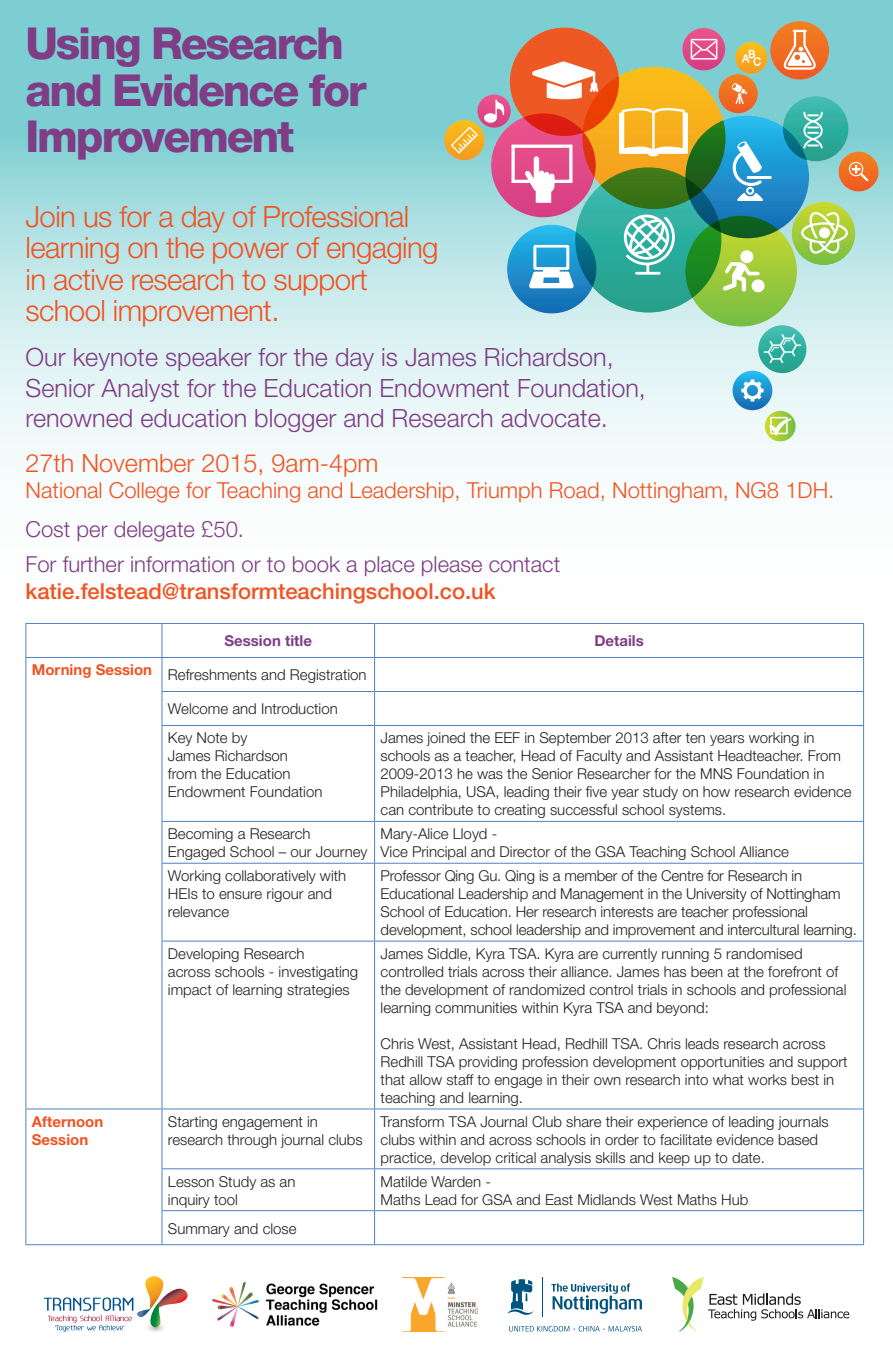
<style>
.page{position:relative;width:893px;height:1361px;background:#fff}
.page>*{position:absolute;margin:0;border:0;box-sizing:border-box;transform-origin:0 0}
.t1{font:800 44.1px/46.2px "Helvetica Neue";letter-spacing:-.05em;color:#7f3d86}
.t2{font:300 29.4px/31.5px "Helvetica Neue";letter-spacing:-.02em;color:#f15322}
.t3{font:300 25.2px/30.3px "Helvetica Neue";color:#7f3d86}
.t4{font:300 25.2px "Helvetica Neue";color:#f15322}
.t5{font:300 22.05px "Helvetica Neue";color:#f15322}
.t6{font:300 22.05px/35px "Helvetica Neue";color:#7f3d86}
.t7{font:500 22.05px "Helvetica Neue";color:#f15322}
.t8{font:300 15px/18px "Helvetica Neue";color:#231f20}
.t9{font:700 15px "Helvetica Neue";color:#7f3d86}
.t10{font:700 15px/18px "Helvetica Neue";color:#f15322}
</style>
<div class="page">
<svg style="left:0;top:0;width:893px;height:629px"></svg>
<svg style="left:491px;top:28px;width:357px;height:298px;background:#aee0e2"></svg>
<svg style="left:770px;top:21px;width:59px;height:59px"></svg>
<svg style="left:685px;top:115px;width:124px;height:123px;background:#1e8fcd"></svg>
<svg style="left:685px;top:216px;width:112px;height:110px;background:#93c53c"></svg>
<div style="left:792px;top:202px;width:63px;height:63px;background:linear-gradient(to bottom,#ccd931,#77be46);border-radius:32px"></div>
<svg style="left:783px;top:96px;width:65px;height:65px;background:#2ca89d"></svg>
<svg style="left:732px;top:371px;width:40px;height:39px"></svg>
<svg style="left:444px;top:120px;width:41px;height:40px"></svg>
<svg style="left:837px;top:150px;width:43px;height:43px;background:#d19769"></svg>
<svg style="left:801px;top:211px;width:47px;height:43px"></svg>
<div style="left:819px;top:227px;width:11px;height:11px;background:#fff;border-radius:50%"></div>
<svg style="left:803px;top:112px;width:20px;height:37px"></svg>
<hr style="left:747px;top:176px;width:25px;height:3px;background:#fff;border-radius:2px">
<svg style="left:763px;top:409px;width:34px;height:34px"></svg>
<svg style="left:783px;top:30px;width:33px;height:40px"></svg>
<svg style="left:741px;top:323px;width:67px;height:78px;background:#95d4d5"></svg>
<svg style="left:451px;top:26px;width:318px;height:286px;background:#98a68e"></svg>
<hr style="left:26px;top:623px;width:136px;height:1px;background:#4f82c3">
<hr style="left:26px;top:624px;width:1px;height:33px;background:#4f82c3">
<hr style="left:162px;top:623px;width:213px;height:1px;background:#4f82c3">
<hr style="left:162px;top:624px;width:1px;height:33px;background:#4f82c3">
<hr style="left:375px;top:623px;width:489px;height:1px;background:#4f82c3">
<hr style="left:374px;top:624px;width:1px;height:33px;background:#4f82c3">
<hr style="left:863px;top:624px;width:1px;height:33px;background:#4f82c3">
<hr style="left:26px;top:657px;width:136px;height:1px;background:#4f82c3">
<hr style="left:26px;top:658px;width:1px;height:33px;background:#4f82c3">
<hr style="left:162px;top:657px;width:213px;height:1px;background:#4f82c3">
<hr style="left:162px;top:658px;width:1px;height:33px;background:#4f82c3">
<hr style="left:375px;top:657px;width:489px;height:1px;background:#4f82c3">
<hr style="left:374px;top:658px;width:1px;height:33px;background:#4f82c3">
<hr style="left:863px;top:658px;width:1px;height:33px;background:#4f82c3">
<hr style="left:26px;top:691px;width:1px;height:34px;background:#4f82c3">
<hr style="left:162px;top:691px;width:213px;height:1px;background:#4f82c3">
<hr style="left:162px;top:692px;width:1px;height:33px;background:#4f82c3">
<hr style="left:375px;top:691px;width:489px;height:1px;background:#4f82c3">
<hr style="left:374px;top:692px;width:1px;height:33px;background:#4f82c3">
<hr style="left:863px;top:692px;width:1px;height:33px;background:#4f82c3">
<hr style="left:26px;top:725px;width:1px;height:96px;background:#4f82c3">
<hr style="left:162px;top:725px;width:213px;height:1px;background:#4f82c3">
<hr style="left:162px;top:726px;width:1px;height:95px;background:#4f82c3">
<hr style="left:375px;top:725px;width:489px;height:1px;background:#4f82c3">
<hr style="left:374px;top:726px;width:1px;height:95px;background:#4f82c3">
<hr style="left:863px;top:726px;width:1px;height:95px;background:#4f82c3">
<hr style="left:26px;top:821px;width:1px;height:42px;background:#4f82c3">
<hr style="left:162px;top:821px;width:213px;height:1px;background:#4f82c3">
<hr style="left:162px;top:822px;width:1px;height:41px;background:#4f82c3">
<hr style="left:375px;top:821px;width:489px;height:1px;background:#4f82c3">
<hr style="left:374px;top:822px;width:1px;height:41px;background:#4f82c3">
<hr style="left:863px;top:822px;width:1px;height:41px;background:#4f82c3">
<hr style="left:26px;top:863px;width:1px;height:78px;background:#4f82c3">
<hr style="left:162px;top:863px;width:213px;height:1px;background:#4f82c3">
<hr style="left:162px;top:863px;width:1px;height:77px;background:#4f82c3">
<hr style="left:375px;top:863px;width:489px;height:1px;background:#4f82c3">
<hr style="left:374px;top:863px;width:1px;height:77px;background:#4f82c3">
<hr style="left:863px;top:863px;width:1px;height:77px;background:#4f82c3">
<hr style="left:26px;top:941px;width:1px;height:167px;background:#4f82c3">
<hr style="left:162px;top:940px;width:213px;height:1px;background:#4f82c3">
<hr style="left:162px;top:941px;width:1px;height:167px;background:#4f82c3">
<hr style="left:375px;top:940px;width:489px;height:1px;background:#4f82c3">
<hr style="left:374px;top:941px;width:1px;height:167px;background:#4f82c3">
<hr style="left:863px;top:941px;width:1px;height:167px;background:#4f82c3">
<hr style="left:26px;top:1108px;width:136px;height:1px;background:#4f82c3">
<hr style="left:26px;top:1109px;width:1px;height:60px;background:#4f82c3">
<hr style="left:162px;top:1108px;width:213px;height:1px;background:#4f82c3">
<hr style="left:162px;top:1109px;width:1px;height:59px;background:#4f82c3">
<hr style="left:375px;top:1108px;width:489px;height:1px;background:#4f82c3">
<hr style="left:374px;top:1109px;width:1px;height:59px;background:#4f82c3">
<hr style="left:863px;top:1109px;width:1px;height:59px;background:#4f82c3">
<hr style="left:26px;top:1169px;width:1px;height:41px;background:#4f82c3">
<hr style="left:162px;top:1168px;width:213px;height:1px;background:#4f82c3">
<hr style="left:162px;top:1169px;width:1px;height:41px;background:#4f82c3">
<hr style="left:375px;top:1168px;width:489px;height:1px;background:#4f82c3">
<hr style="left:374px;top:1169px;width:1px;height:41px;background:#4f82c3">
<hr style="left:863px;top:1169px;width:1px;height:41px;background:#4f82c3">
<hr style="left:26px;top:1210px;width:1px;height:34px;background:#4f82c3">
<hr style="left:162px;top:1210px;width:213px;height:1px;background:#4f82c3">
<hr style="left:162px;top:1211px;width:1px;height:33px;background:#4f82c3">
<hr style="left:375px;top:1210px;width:489px;height:1px;background:#4f82c3">
<hr style="left:374px;top:1211px;width:1px;height:33px;background:#4f82c3">
<hr style="left:863px;top:1211px;width:1px;height:33px;background:#4f82c3">
<hr style="left:26px;top:1244px;width:136px;height:1px;background:#4f82c3">
<hr style="left:162px;top:1244px;width:213px;height:1px;background:#4f82c3">
<hr style="left:375px;top:1244px;width:489px;height:1px;background:#4f82c3">
<svg style="left:44px;top:1276px;width:144px;height:56px"></svg>
<svg style="left:551px;top:1283px;width:91px;height:30px"></svg>
<svg style="left:507px;top:1279px;width:27px;height:35px"></svg>
<hr style="left:542px;top:1277px;width:1px;height:40px;background:#005480">
<svg style="left:509px;top:1326px;width:133px;height:5px"></svg>
<img style="left:212px;top:1281px;width:166px;height:46px">
<img style="left:403px;top:1277px;width:74px;height:54px">
<svg style="left:672px;top:1277px;width:177px;height:54px"></svg>
<h1 class="t1" style="left:26px;top:20px;width:343px">Using Research and Evidence for<br>Improvement</h1>
<h2 class="t2" style="left:26px;top:200px;width:415px">Join us for a day of Professional learning on the power of engaging in active research to support school improvement.</h2>
<h3 class="t3" style="left:26px;top:342px;width:622px">Our keynote speaker for the day is James Richardson,<br>Senior Analyst for the Education Endowment Foundation, renowned education blogger and Research advocate.</h3>
<h3 class="t4" style="left:26px;top:447px;width:354px">27th November 2015, 9am-4pm</h3>
<h3 class="t5" style="left:26px;top:477px;width:810px">National College for Teaching and Leadership, Triumph Road, Nottingham, NG8 1DH.</h3>
<h3 class="t6" style="left:26px;top:511px;width:536px">Cost per delegate £50.<br>For further information or to book a place please contact</h3>
<h3 class="t7" style="left:26px;top:578px;width:472px">katie.felstead@transformteachingschool.co.uk</h3>
<p class="t9" style="left:225px;top:632px;width:89px">Session title</p>
<p class="t9" style="left:594px;top:632px;width:51px">Details</p>
<p class="t8" style="left:32px;top:666px;width:336px"><sup>Morning</sup> <sup>Session</sup> Refreshments and Registration</p>
<p class="t8" style="left:168px;top:694px;width:171px;line-height:29px">Welcome and Introduction<br>Key Note by</p>
<p class="t8" style="left:168px;top:746px;width:156px">James Richardson<br>from the Education<br>Endowment Foundation</p>
<p class="t8" style="left:381px;top:728px;width:472px">James joined the EEF in September 2013 after ten years working in schools as a teacher, Head of Faculty and Assistant Headteacher. From 2009-2013 he was the Senior Researcher for the MNS Foundation in Philadelphia, USA, leading their five year study on how research evidence can contribute to creating successful school systems.</p>
<p class="t8" style="left:168px;top:824px;width:201px">Becoming a Research<br>Engaged School – our Journey</p>
<p class="t8" style="left:381px;top:824px;width:410px">Mary-Alice Lloyd -<br>Vice Principal and Director of the GSA Teaching School Alliance</p>
<p class="t8" style="left:168px;top:866px;width:180px">Working collaboratively with<br>HEIs to ensure rigour and relevance</p>
<p class="t8" style="left:381px;top:866px;width:478px">Professor Qing Gu. Qing is a member of the Centre for Research in Educational Leadership and Management in the University of Nottingham School of Education. Her research interests are teacher professional development, school leadership and improvement and intercultural learning.</p>
<p class="t8" style="left:168px;top:944px;width:192px">Developing Research<br>across schools - investigating impact of learning strategies</p>
<p class="t8" style="left:381px;top:944px;width:467px">James Siddle, Kyra TSA. Kyra are currently running 5 randomised controlled trials across their alliance. James has been at the forefront of the development of randomized control trials in schools and professional learning communities within Kyra TSA and beyond:</p>
<p class="t8" style="left:381px;top:1034px;width:469px">Chris West, Assistant Head, Redhill TSA. Chris leads research across Redhill TSA providing profession development opportunities and support that allow staff to engage in their own research into what works best in teaching and learning.</p>
<p class="t10" style="left:32px;top:1112px;width:73px">Afternoon<br>Session</p>
<p class="t8" style="left:168px;top:1112px;width:196px">Starting engagement in research through journal clubs</p>
<p class="t8" style="left:381px;top:1112px;width:450px">Transform TSA Journal Club share their experience of leading journals clubs within and across schools in order to facilitate evidence based practice, develop critical analysis skills and keep up to date.</p>
<p class="t8" style="left:168px;top:1172px;width:129px">Lesson Study as an inquiry tool</p>
<p class="t8" style="left:381px;top:1172px;width:369px">Matilde Warden -<br>Maths Lead for GSA and East Midlands West Maths Hub</p>
<p class="t8" style="left:168px;top:1219px;width:130px">Summary and close</p>
</div>
